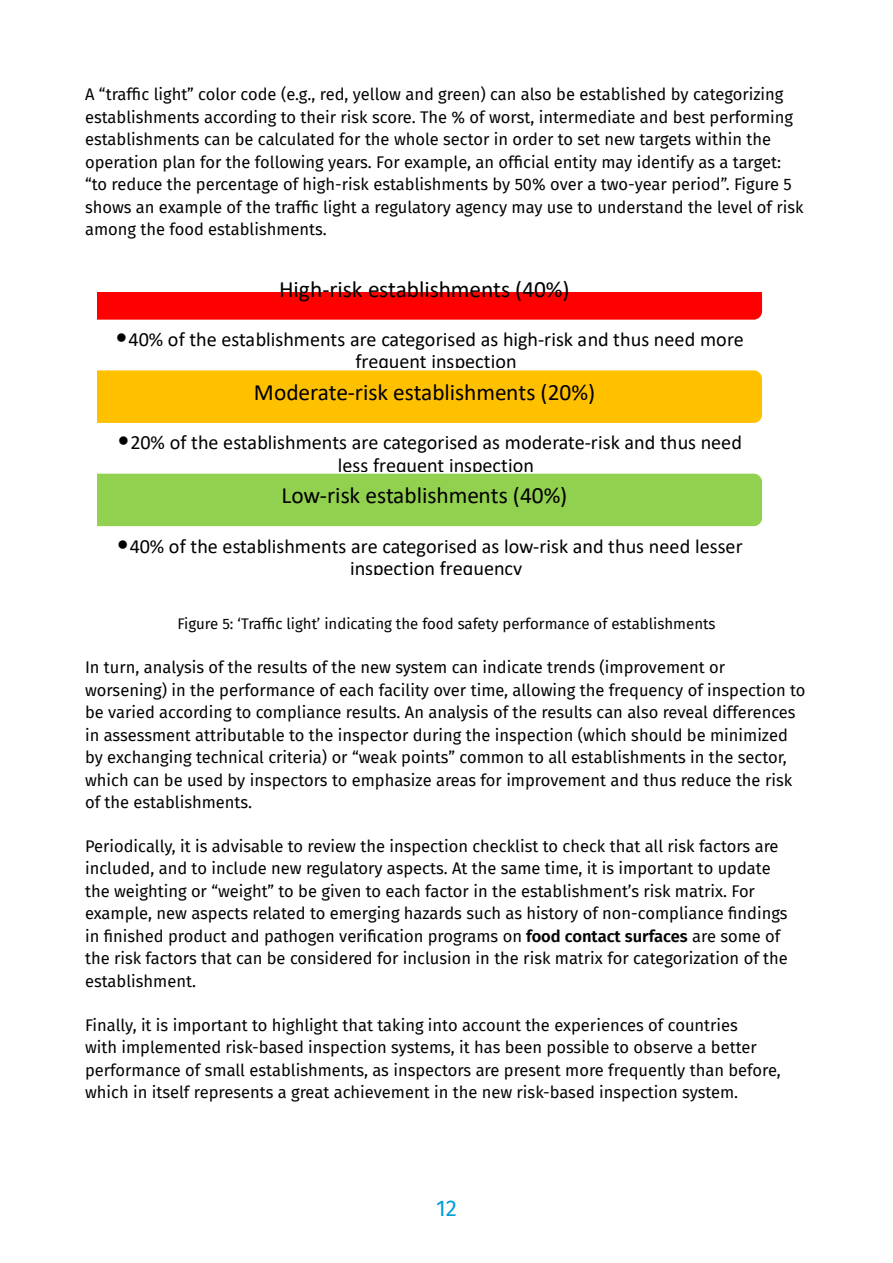
<style>
.page{position:relative;width:893px;height:1263px;background:#fff}
.page>*{position:absolute;margin:0;border:0;box-sizing:border-box;transform-origin:0 0}
.t1{font:23.4px "Calibri";color:#000}
.t2{font:22.5px "Fira Sans";color:#009cdc}
.t3{font:20.1px/22.4px "Calibri";color:#000}
.text1{font:16.5px/22.5px "Fira Sans";color:#040503}
.t4{font:15px "Fira Sans";color:#040503}
.s1{font-size:27px}
.s2{font-weight:600}
</style>
<div class="page">
<div style="left:97px;top:293px;width:666px;height:27px;background:#f00"></div>
<img style="left:97px;top:293px;width:665px;height:1px">
<div style="left:97px;top:370px;width:666px;height:53px;background:#ffc000"></div>
<img style="left:97px;top:390px;width:665px;height:1px">
<div style="left:97px;top:473px;width:665px;height:54px;background:#92d050"></div>
<img style="left:97px;top:487px;width:665px;height:1px">
<p class="text1" style="left:85px;top:83px;width:720px">A “traffic light” color code (e.g., red, yellow and green) can also be established by categorizing establishments according to their risk score. The % of worst, intermediate and best performing establishments can be calculated for the whole sector in order to set new targets within the operation plan for the following years. For example, an official entity may identify as a target: “to reduce the percentage of high-risk establishments by 50% over a two-year period”. Figure 5 shows an example of the traffic light a regulatory agency may use to understand the level of risk among the food establishments.</p>
<p class="t1" style="left:279px;top:273px;width:292px">High-risk establishments (40%)</p>
<p class="t3" style="left:355px;top:328px;width:390px;text-indent:-240px"><span class="s1">•</span>40% of the establishments are categorised as high-risk and thus need more frequent inspection</p>
<p class="t1" style="left:254px;top:376px;width:343px">Moderate-risk establishments (20%)</p>
<p class="t3" style="left:338px;top:431px;width:406px;text-indent:-221px"><span class="s1">•</span>20% of the establishments are categorised as moderate-risk and thus need less frequent inspection</p>
<p class="t1" style="left:282px;top:479px;width:287px">Low-risk establishments (40%)</p>
<p class="t3" style="left:350px;top:534px;width:394px;text-indent:-234px"><span class="s1">•</span>40% of the establishments are categorised as low-risk and thus need lesser inspection frequency</p>
<p class="t4" style="left:177px;top:613px;width:540px">Figure 5: ‘Traffic light’ indicating the food safety performance of establishments</p>
<p class="text1" style="left:85px;top:656px;width:722px">In turn, analysis of the results of the new system can indicate trends (improvement or worsening) in the performance of each facility over time, allowing the frequency of inspection to be varied according to compliance results. An analysis of the results can also reveal differences in assessment attributable to the inspector during the inspection (which should be minimized by exchanging technical criteria) or “weak points” common to all establishments in the sector, which can be used by inspectors to emphasize areas for improvement and thus reduce the risk of the establishments.</p>
<p class="text1" style="left:85px;top:834px;width:704px">Periodically, it is advisable to review the inspection checklist to check that all risk factors are included, and to include new regulatory aspects. At the same time, it is important to update the weighting or “weight” to be given to each factor in the establishment’s risk matrix. For example, new aspects related to emerging hazards such as history of non-compliance findings in finished product and pathogen verification programs on <span class="s2">food contact surfaces</span> are some of the risk factors that can be considered for inclusion in the risk matrix for categorization of the establishment.</p>
<p class="text1" style="left:85px;top:1013px;width:697px">Finally, it is important to highlight that taking into account the experiences of countries<br>with implemented risk-based inspection systems, it has been possible to observe a better performance of small establishments, as inspectors are present more frequently than before, which in itself represents a great achievement in the new risk-based inspection system.</p>
<h2 class="t2" style="left:436px;top:1191px;width:22px">12</h2>
</div>
